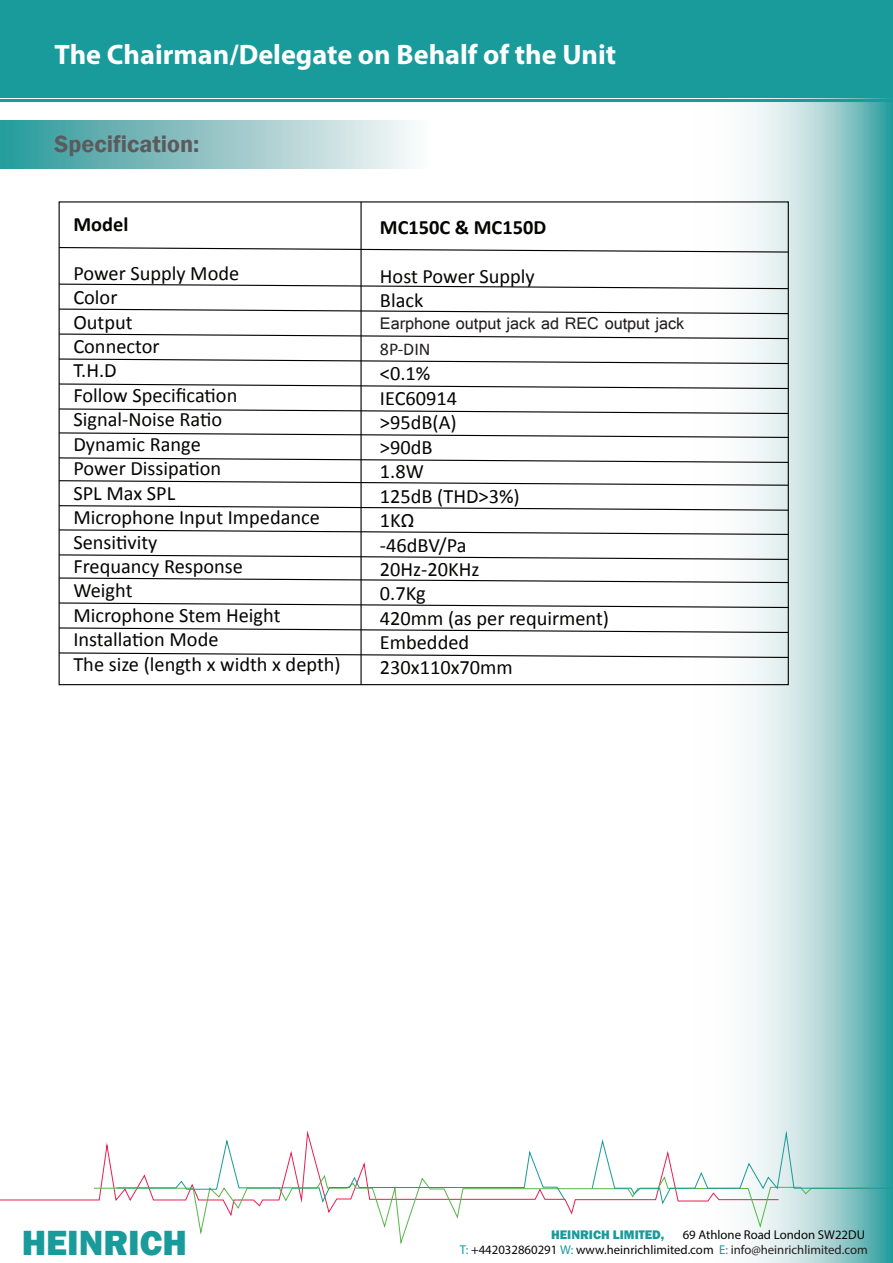
<style>
.page{position:relative;width:893px;height:1263px;background:#fff}
.page>*{position:absolute;margin:0;border:0;box-sizing:border-box;transform-origin:0 0}
.t1{font:800 36px "Franklin Gothic";color:#199a9b}
.t2{font:700 28.2px "Myriad Pro";color:#fff}
.t3{font:600 24px "Franklin Gothic";color:#5c5a5c}
.t4{font:20.4px/24.5px "Calibri";color:#050504}
.t5{font:700 20.4px "Calibri";color:#050504}
.t6{font:18px "Raavi";color:#231f20}
.t7{font:18px "Calibri";color:#231f20}
.t8{font:12.75px/15.3px "Myriad Pro";color:#070807;text-align:right}
.t9{font:800 12.75px "Franklin Gothic";color:#189b9b}
.s1{color:#050605}
.s2{color:#189b9b}
.s3{color:#221e1f}
</style>
<div class="page">
<div style="left:0;top:121px;width:431px;height:48px;background:linear-gradient(to right,#2c9798,#fff8f9)"></div>
<svg style="left:583px;top:97px;width:310px;height:1166px"></svg>
<div style="left:0;top:0;width:893px;height:97px;background:#199a9b"></div>
<hr style="left:0;top:99px;width:893px;height:3px;background:#199a9b">
<svg style="left:0;top:1129px;width:591px;height:72px"></svg>
<svg style="left:93px;top:1174px;width:778px;height:72px"></svg>
<svg style="left:116px;top:1138px;width:450px;height:65px"></svg>
<svg style="left:591px;top:1129px;width:302px;height:76px"></svg>
<hr style="left:360px;top:202px;width:2px;height:483px;background:#000">
<svg style="left:58px;top:246px;width:731px;height:7px"></svg>
<svg style="left:58px;top:283px;width:731px;height:7px"></svg>
<svg style="left:58px;top:308px;width:731px;height:7px"></svg>
<svg style="left:58px;top:333px;width:731px;height:7px"></svg>
<svg style="left:58px;top:358px;width:731px;height:7px"></svg>
<svg style="left:58px;top:383px;width:731px;height:7px"></svg>
<svg style="left:58px;top:408px;width:731px;height:7px"></svg>
<svg style="left:58px;top:432px;width:731px;height:6px"></svg>
<svg style="left:58px;top:457px;width:731px;height:6px"></svg>
<svg style="left:58px;top:480px;width:731px;height:6px"></svg>
<svg style="left:58px;top:505px;width:731px;height:6px"></svg>
<svg style="left:58px;top:529px;width:731px;height:6px"></svg>
<svg style="left:58px;top:554px;width:731px;height:6px"></svg>
<svg style="left:58px;top:577px;width:731px;height:7px"></svg>
<svg style="left:58px;top:602px;width:731px;height:7px"></svg>
<svg style="left:58px;top:627px;width:731px;height:7px"></svg>
<svg style="left:58px;top:652px;width:731px;height:6px"></svg>
<h2 class="t2" style="left:55px;top:36px;width:563px">The Chairman/Delegate on Behalf of the Unit</h2>
<p class="t3" style="left:55px;top:130px;width:146px">Specification:</p>
<p class="t5" style="left:73px;top:210px;width:56px">Model</p>
<p class="t4" style="left:73px;top:260px;width:269px">Power Supply Mode<br>Color<br>Output<br>Connector<br>T.H.D<br>Follow Specification<br>Signal-Noise Ratio<br>Dynamic Range<br>Power Dissipation<br>SPL Max SPL<br>Microphone Input Impedance<br>Sensitivity<br>Frequancy Response<br>Weight<br>Microphone Stem Height<br>Installation Mode<br>The size (length x width x depth)</p>
<p class="t5" style="left:380px;top:213px;width:168px">MC150C &amp; MC150D</p>
<p class="t4" style="left:380px;top:263px;width:156px">Host Power Supply<br>Black</p>
<p class="t6" style="left:380px;top:312px;width:306px">Earphone output jack ad REC output jack</p>
<p class="t7" style="left:380px;top:338px;width:52px">8P-DIN</p>
<p class="t4" style="left:380px;top:360px;width:231px">&lt;0.1%<br>IEC60914<br>&gt;95dB(A)<br>&gt;90dB<br>1.8W<br>125dB (THD&gt;3%)<br>1KΩ<br>-46dBV/Pa<br>20Hz-20KHz<br>0.7Kg<br>420mm (as per requirment)<br>Embedded<br>230x110x70mm</p>
<p class="t8" style="left:460px;top:1226px;width:409px"><span class="s1">69 Athlone Road London SW22DU<br></span><span class="s2">T:</span> +442032860291 <span class="s2">W:</span> www.heinrichlimited.com <span class="s2">E:</span> <span class="s3">info@heinrichlimited.com</span></p>
<h1 class="t1" style="left:22px;top:1220px;width:167px">HEINRICH</h1>
<p class="t9" style="left:551px;top:1226px;width:115px">HEINRICH LIMITED,</p>
</div>
